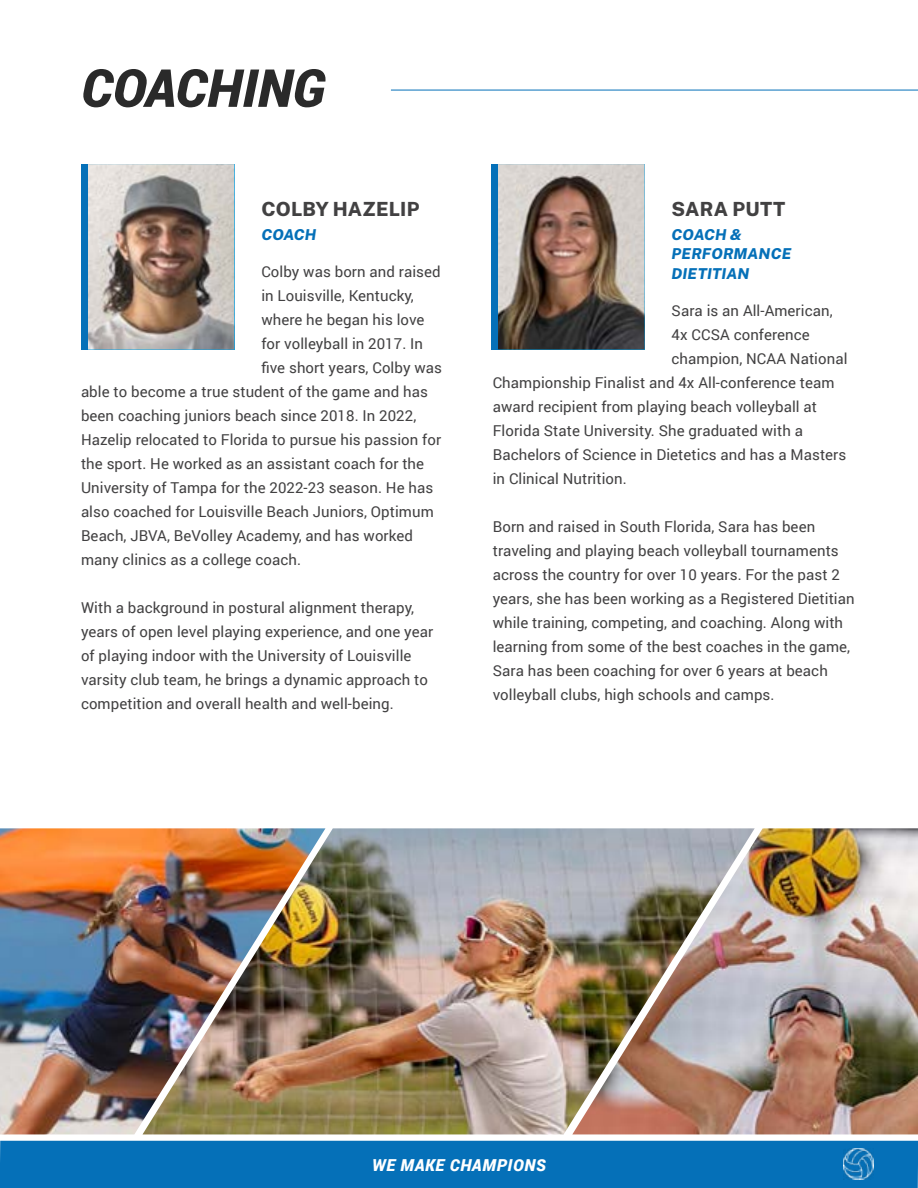
<style>
.page{position:relative;width:918px;height:1188px;background:#fff}
.page>*{position:absolute;margin:0;border:0;box-sizing:border-box;transform-origin:0 0}
.t1{font:italic 900 52.5px "Roboto";color:#2a2a2a}
.t2{font:800 19.5px "Public Sans";letter-spacing:.01em;color:#424142}
.t3{font:italic 900 16.5px "Roboto";letter-spacing:.045em;color:#fff}
.t4{font:15px/24px "Roboto";letter-spacing:.005em;color:#424142}
.t5{font:italic 800 15px/19.5px "Public Sans";letter-spacing:.01em;color:#0570b8}
</style>
<div class="page">
<img style="left:755px;top:828px;width:163px;height:306px">
<img style="left:325px;top:828px;width:430px;height:306px">
<img style="left:0;top:828px;width:325px;height:306px">
<hr style="left:391px;top:90px;width:527px;height:1px;background:#0570b8">
<img style="left:87px;top:164px;width:147px;height:186px">
<div style="left:81px;top:164px;width:6px;height:186px;background:#0570b8"></div>
<img style="left:497px;top:164px;width:148px;height:186px">
<div style="left:491px;top:164px;width:6px;height:186px;background:#0570b8"></div>
<div style="left:0;top:1141px;width:918px;height:47px;background:#0570b8"></div>
<img style="left:843px;top:1149px;width:31px;height:31px">
<h1 class="t1" style="left:81px;top:51px;width:245px">COACHING</h1>
<h2 class="t2" style="left:261px;top:194px;width:160px">COLBY HAZELIP</h2>
<p class="t5" style="left:261px;top:224px;width:57px">COACH</p>
<p class="t4" style="left:261px;top:259px;width:181px">Colby was born and raised</p>
<p class="t4" style="left:261px;top:283px;width:154px">in Louisville, Kentucky,</p>
<p class="t4" style="left:261px;top:307px;width:165px">where he began his love</p>
<p class="t4" style="left:261px;top:331px;width:163px">for volleyball in 2017. In</p>
<p class="t4" style="left:261px;top:355px;width:182px">five short years, Colby was</p>
<p class="t4" style="left:81px;top:379px;width:348px">able to become a true student of the game and has</p>
<p class="t4" style="left:81px;top:403px;width:337px">been coaching juniors beach since 2018. In 2022,</p>
<p class="t4" style="left:81px;top:427px;width:362px">Hazelip relocated to Florida to pursue his passion for</p>
<p class="t4" style="left:81px;top:451px;width:345px">the sport. He worked as an assistant coach for the</p>
<p class="t4" style="left:81px;top:475px;width:354px">University of Tampa for the 2022-23 season. He has</p>
<p class="t4" style="left:81px;top:499px;width:354px">also coached for Louisville Beach Juniors, Optimum</p>
<p class="t4" style="left:81px;top:523px;width:334px">Beach, JBVA, BeVolley Academy, and has worked</p>
<p class="t4" style="left:81px;top:547px;width:222px">many clinics as a college coach.</p>
<p class="t4" style="left:81px;top:595px;width:354px">With a background in postural alignment therapy, years of open level playing experience, and one year of playing indoor with the University of Louisville varsity club team, he brings a dynamic approach to competition and overall health and well-being.</p>
<h2 class="t2" style="left:672px;top:194px;width:115px">SARA PUTT</h2>
<p class="t5" style="left:672px;top:224px;width:121px">COACH &amp;<br>PERFORMANCE<br>DIETITIAN</p>
<p class="t4" style="left:672px;top:298px;width:163px">Sara is an All-American,</p>
<p class="t4" style="left:672px;top:322px;width:140px">4x CCSA conference</p>
<p class="t4" style="left:672px;top:346px;width:177px">champion, NCAA National</p>
<p class="t4" style="left:493px;top:370px;width:343px">Championship Finalist and 4x All-conference team</p>
<p class="t4" style="left:493px;top:394px;width:326px">award recipient from playing beach volleyball at</p>
<p class="t4" style="left:493px;top:418px;width:312px">Florida State University. She graduated with a</p>
<p class="t4" style="left:493px;top:442px;width:355px">Bachelors of Science in Dietetics and has a Masters</p>
<p class="t4" style="left:493px;top:466px;width:136px">in Clinical Nutrition.</p>
<p class="t4" style="left:493px;top:514px;width:363px">Born and raised in South Florida, Sara has been traveling and playing beach volleyball tournaments across the country for over 10 years. For the past 2 years, she has been working as a Registered Dietitian while training, competing, and coaching. Along with learning from some of the best coaches in the game, Sara has been coaching for over 6 years at beach volleyball clubs, high schools and camps.</p>
<p class="t3" style="left:372px;top:1154px;width:175px">WE MAKE CHAMPIONS</p>
</div>
